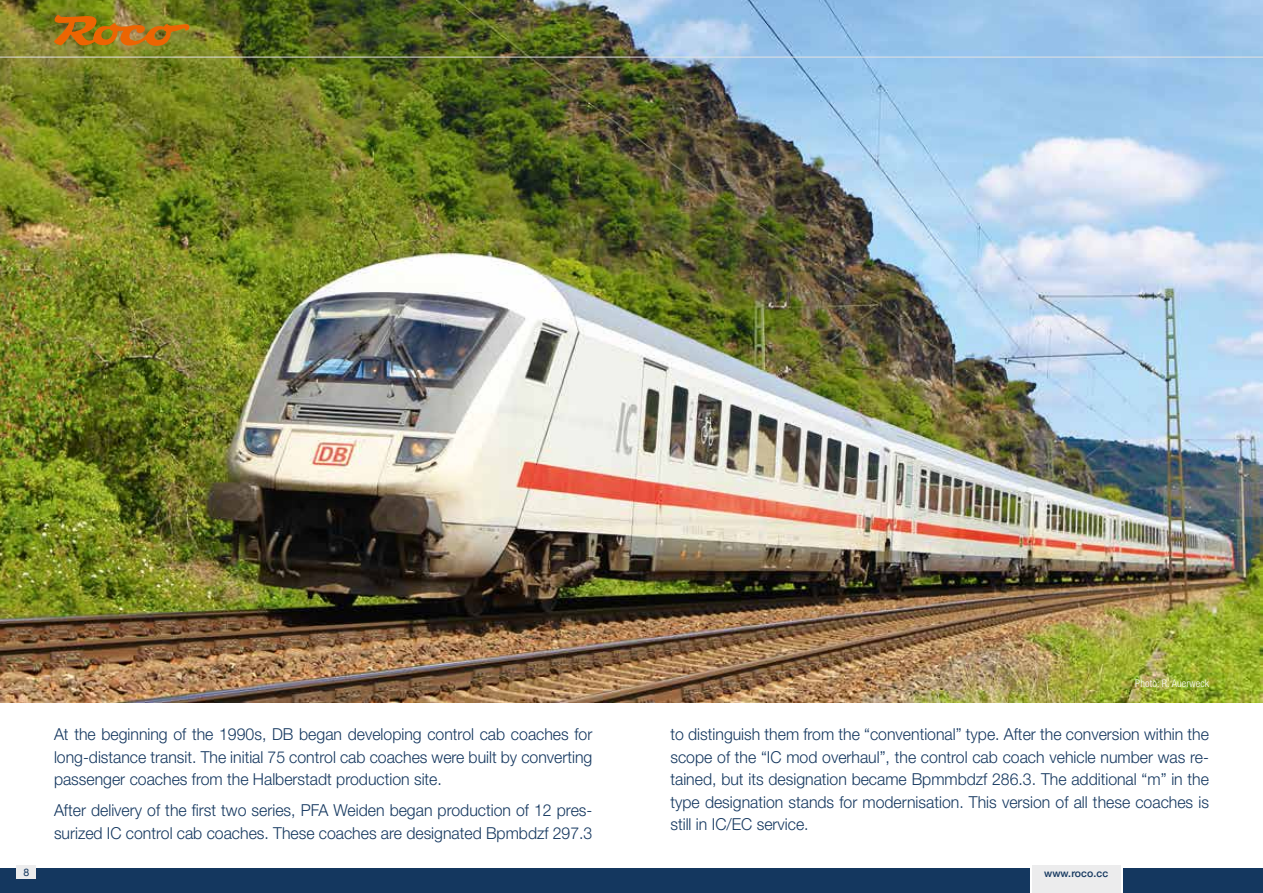
<style>
.page{position:relative;width:1263px;height:893px;background:#fff}
.page>*{position:absolute;margin:0;border:0;box-sizing:border-box;transform-origin:0 0}
.t1{font:300 16.5px/22.5px "Helvetica Neue LT Std";color:#14375f;text-align:justify;scale:.96 1}
.t2{font:300 condensed 10.5px "Helvetica Neue LT Std";letter-spacing:.01em;color:#fff}
.t3{font:500 10.5px "Helvetica Neue";letter-spacing:.01em;color:#14375f}
.t4{font:10.5px "Helvetica Neue";color:#14375f}
</style>
<div class="page">
<div style="left:1032px;top:865px;width:89px;height:28px;background:#ececed"></div>
<div style="left:0;top:868px;width:1030px;height:25px;background:#14375f"></div>
<div style="left:1124px;top:868px;width:139px;height:25px;background:#14375f"></div>
<div style="left:17px;top:865px;width:19px;height:14px;background:#ececed"></div>
<img style="left:0;top:0;width:1263px;height:702px">
<hr style="left:0;top:57px;width:1263px;height:1px;background:#e3e3e3">
<img style="left:54px;top:15px;width:136px;height:32px">
<p class="t1" style="left:54px;top:723px;width:562px">At the beginning of the 1990s, DB began developing control cab coaches for long-distance transit. The initial 75 control cab coaches were built by converting passenger coaches from the Halberstadt production site.</p>
<p class="t1" style="left:54px;top:799px;width:562px">After delivery of the first two series, PFA Weiden began production of 12 pres&shy;surized IC control cab coaches. These coaches are designated Bpmbdzf 297.3</p>
<p class="t2" style="left:1135px;top:677px;width:75px">Photo: R. Auerweck</p>
<p class="t1" style="left:670px;top:723px;width:562px">to distinguish them from the “conventional” type. After the conversion within the scope of the “IC mod overhaul”, the control cab coach vehicle number was re&shy;tained, but its designation became Bpmmbdzf 286.3. The additional “m” in the type designation stands for modernisation. This version of all these coaches is still in IC/EC service.</p>
<p class="t4" style="left:24px;top:865px;width:7px">8</p>
<p class="t3" style="left:1044px;top:864px;width:66px">www.roco.cc</p>
</div>
